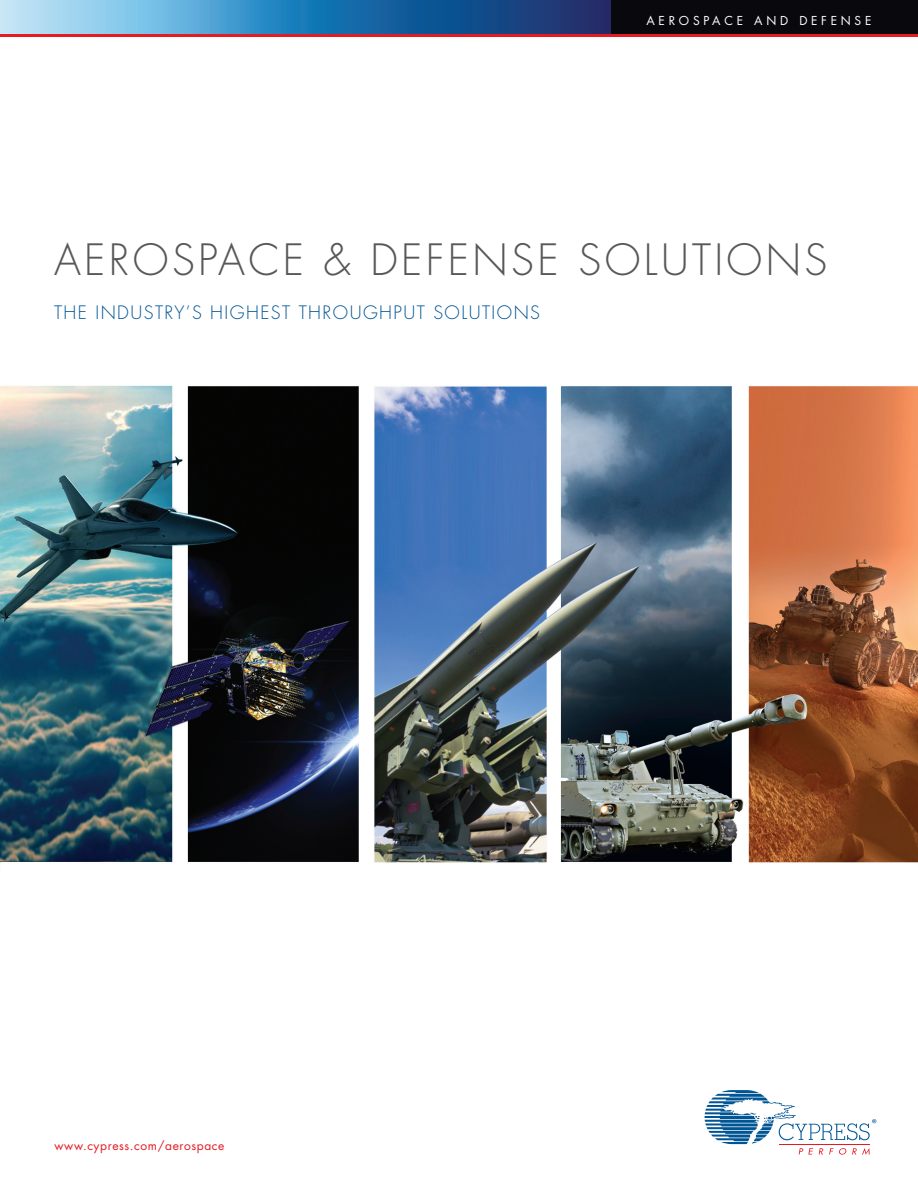
<style>
.page{position:relative;width:918px;height:1188px;background:#fff}
.page>*{position:absolute;margin:0;border:0;box-sizing:border-box;transform-origin:0 0}
.t1{font:300 42px "Futura Std";letter-spacing:.08em;color:#57585a}
.t2{font:300 18px "Futura Std";letter-spacing:.08em;color:#005595}
.z_URL{font:12px "Futura Std";letter-spacing:.05em;color:#e51a23}
.t3{font:12px "Futura Std";letter-spacing:.31em;color:#fff}
</style>
<div class="page">
<img style="left:0;top:385px;width:918px;height:737px">
<svg style="left:0;top:0;width:612px;height:34px;background:#4383b6"></svg>
<hr style="left:0;top:34px;width:918px;height:2px;background:#e51a23">
<svg style="left:705px;top:1090px;width:171px;height:65px"></svg>
<div style="left:612px;top:0;width:306px;height:34px;background:#08080d"></div>
<p class="t3" style="left:647px;top:12px;width:226px">AEROSPACE AND DEFENSE</p>
<p class="t1" style="left:54px;top:234px;width:775px">AEROSPACE &amp; DEFENSE SOLUTIONS</p>
<p class="t2" style="left:54px;top:302px;width:488px">THE INDUSTRY’S HIGHEST THROUGHPUT SOLUTIONS</p>
<p class="z_URL" style="left:55px;top:1138px;width:171px">www.cypress.com/aerospace</p>
</div>
